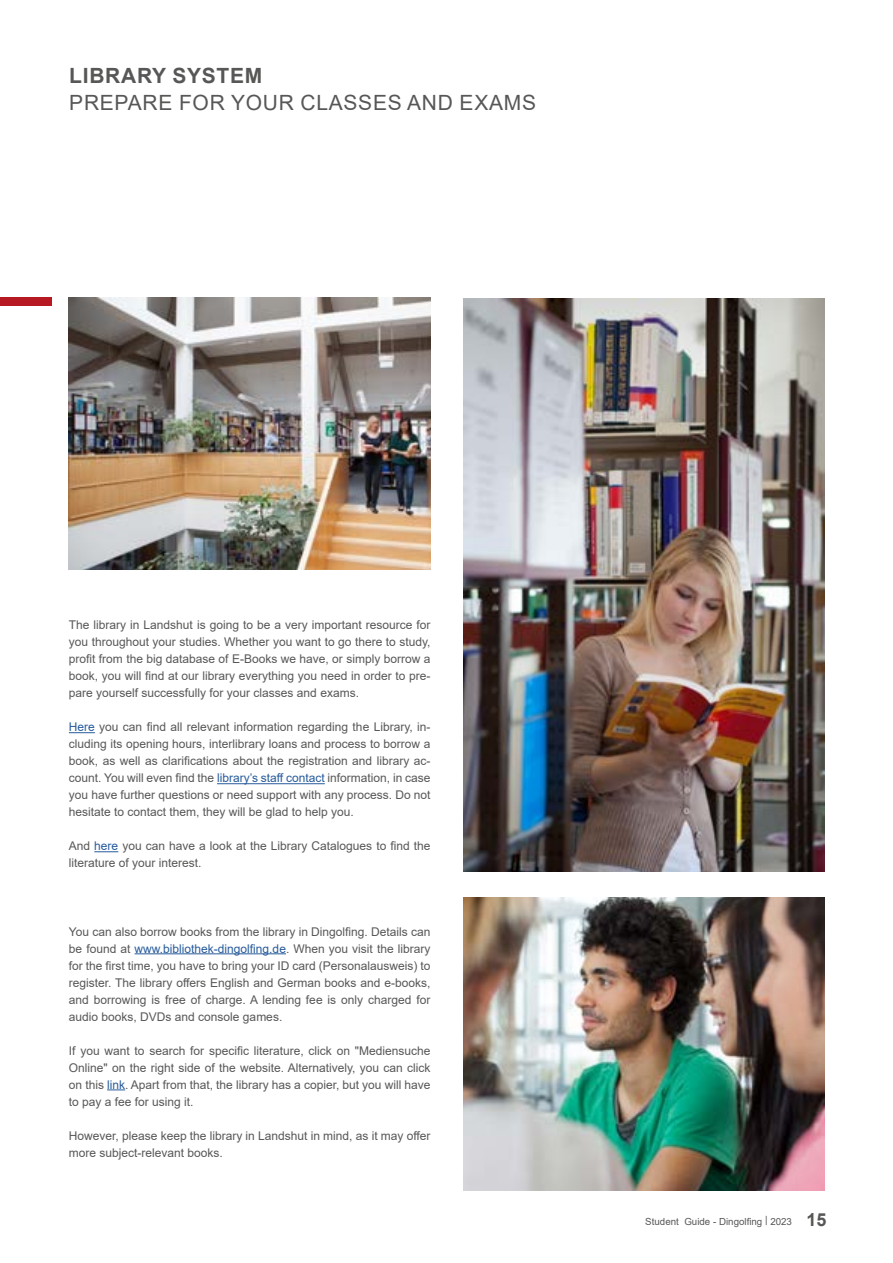
<style>
.page{position:relative;width:893px;height:1263px;background:#fff}
.page>*{position:absolute;margin:0;border:0;box-sizing:border-box;transform-origin:0 0}
.t1{font:21px "Arial";letter-spacing:.035em;color:#575756}
.t2{font:700 21px "Arial";letter-spacing:.035em;color:#575756}
.t3{font:12px/17px "Arial";color:#575756;text-align:justify}
.t4{font:9.75px "Arial";color:#575756}
.s1{color:#275b9b}
.s2{font-weight:700;font-size:18px}
</style>
<div class="page">
<div style="left:0;top:298px;width:52px;height:8px;background:#b71923"></div>
<img style="left:69px;top:298px;width:362px;height:271px">
<svg style="left:69px;top:732px;width:26px;height:1px"></svg>
<hr style="left:217px;top:783px;width:108px;height:1px;background:#275b9b">
<svg style="left:94px;top:851px;width:24px;height:1px"></svg>
<hr style="left:135px;top:953px;width:151px;height:1px;background:#275b9b">
<svg style="left:107px;top:1089px;width:18px;height:1px"></svg>
<img style="left:463px;top:299px;width:362px;height:573px">
<img style="left:463px;top:897px;width:362px;height:294px">
<h1 class="t2" style="left:69px;top:61px;width:195px">LIBRARY SYSTEM</h1>
<h1 class="t1" style="left:69px;top:88px;width:468px">PREPARE FOR YOUR CLASSES AND EXAMS</h1>
<p class="t3" style="left:69px;top:617px;width:363px">The library in Landshut is going to be a very important resource for you throughout your studies. Whether you want to go there to study, profit from the big database of E-Books we have, or simply borrow a book, you will find at our library everything you need in order to pre&shy;pare yourself successfully for your classes and exams.</p>
<p class="t3" style="left:69px;top:719px;width:363px"><span class="s1">Here</span> you can find all relevant information regarding the Library, in&shy;cluding its opening hours, interlibrary loans and process to borrow a book, as well as clarifications about the registration and library ac&shy;count. You will even find the <span class="s1">library’s staff contact</span> information, in case you have further questions or need support with any process. Do not hesitate to contact them, they will be glad to help you.</p>
<p class="t3" style="left:69px;top:838px;width:363px">And <span class="s1">here</span> you can have a look at the Library Catalogues to find the literature of your interest.</p>
<p class="t3" style="left:69px;top:923px;width:363px">You can also borrow books from the library in Dingolfing. Details can be found at <span class="s1">www.bibliothek-dingolfing.de</span>. When you visit the library for the first time, you have to bring your ID card (Personalausweis) to register. The library offers English and German books and e-books, and borrowing is free of charge. A lending fee is only charged for audio books, DVDs and console games.</p>
<p class="t3" style="left:69px;top:1042px;width:363px">If you want to search for specific literature, click on "Mediensuche Online" on the right side of the website. Alternatively, you can click on this <span class="s1">link</span>. Apart from that, the library has a copier, but you will have to pay a fee for using it.</p>
<p class="t3" style="left:69px;top:1127px;width:363px">However, please keep the library in Landshut in mind, as it may offer more subject-relevant books.</p>
<p class="t4" style="left:645px;top:1214px;width:183px">Student Guide - Dingolfing | 2023 <span class="s2">15</span></p>
</div>
